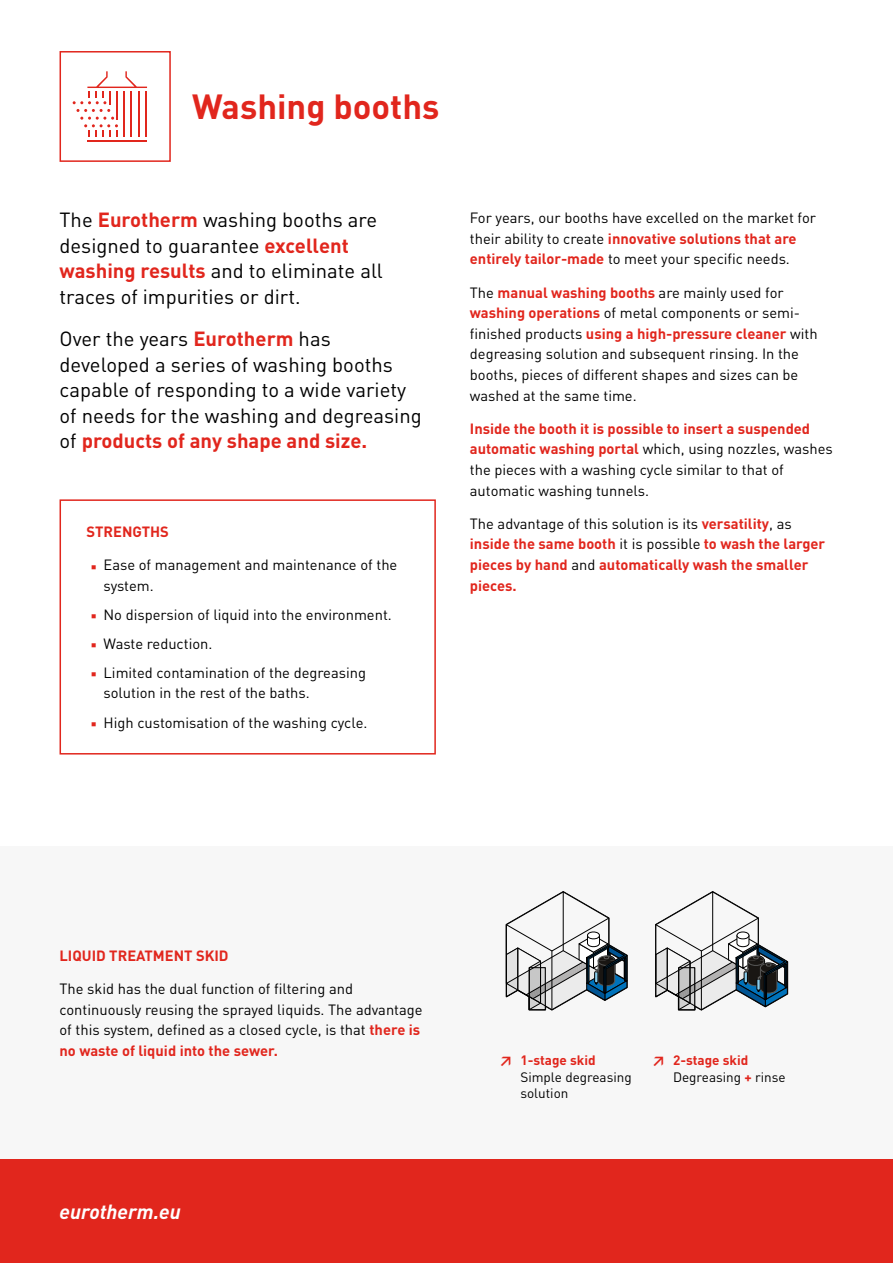
<style>
.page{position:relative;width:893px;height:1263px;background:#fff}
.page>*{position:absolute;margin:0;border:0;box-sizing:border-box;transform-origin:0 0}
.t1{font:700 34.5px "DIN Pro";color:#e1261d}
.t2{font:20.25px/25.5px "DIN Pro";color:#000}
.t3{font:italic 700 20.25px "DIN Pro";color:#fff}
.t4{font:14.7px/20.5px "DIN Pro";color:#000}
.t5{font:700 14.7px/20.5px "DIN Pro";color:#e1261d}
.t6{font:13.5px/16.5px "DIN Pro";color:#000}
.t7{font:700 13.5px "DIN Pro";color:#e1261d}
.s1{font-weight:700;color:#e1261d}
.s2{font-weight:700;font-size:27px;color:#e1261d}
.s3{font-weight:400;color:#000}
</style>
<div class="page">
<div style="left:0;top:846px;width:893px;height:417px;background:#f7f7f7"></div>
<div style="left:0;top:1159px;width:893px;height:104px;background:#e1261d"></div>
<hr style="left:87px;top:140px;width:60px;height:2px;background:#e1261d">
<svg style="left:73px;top:71px;width:74px;height:66px"></svg>
<div style="left:60px;top:51px;width:111px;height:111px;border:2px solid #e1261d"></div>
<div style="left:60px;top:499px;width:376px;height:255px;border:2px solid #e1261d"></div>
<svg style="left:506px;top:891px;width:122px;height:119px"></svg>
<svg style="left:655px;top:891px;width:133px;height:119px"></svg>
<h1 class="t1" style="left:192px;top:78px;width:249px">Washing booths</h1>
<h2 class="t2" style="left:60px;top:205px;width:325px">The <span class="s1">Eurotherm</span> washing booths are designed to guarantee <span class="s1">excellent washing results</span> and to eliminate all traces of impurities or dirt.</h2>
<h2 class="t2" style="left:60px;top:324px;width:364px">Over the years <span class="s1">Eurotherm</span> has developed a series of washing booths capable of responding to a wide variety of needs for the washing and degreasing of <span class="s1">products of any shape and size.</span></h2>
<p class="t5" style="left:87px;top:519px;width:84px">STRENGTHS</p>
<p class="t4" style="left:104px;top:553px;width:295px;text-indent:-17px"><span class="s2">⋅</span> Ease of management and maintenance of the system.</p>
<p class="t4" style="left:87px;top:598px;width:307px;line-height:29.1px"><span class="s2">⋅</span> No dispersion of liquid into the environment. <span class="s2">⋅</span> Waste reduction.<br><span class="s2">⋅</span> Limited contamination of the degreasing</p>
<p class="t4" style="left:87px;top:677px;width:282px;line-height:29.1px;text-indent:17px">solution in the rest of the baths.<br><span class="s2">⋅</span> High customisation of the washing cycle.</p>
<p class="t4" style="left:470px;top:206px;width:348px">For years, our booths have excelled on the market for their ability to create <span class="s1">innovative solutions that are entirely tailor-made</span> to meet your specific needs.</p>
<p class="t4" style="left:470px;top:281px;width:349px">The <span class="s1">manual washing booths</span> are mainly used for <span class="s1">washing operations</span> of metal components or semi&shy;finished products <span class="s1">using a high-pressure cleaner</span> with degreasing solution and subsequent rinsing. In the booths, pieces of different shapes and sizes can be washed at the same time.</p>
<p class="t4" style="left:470px;top:417px;width:364px"><span class="s1">Inside the booth it is possible to insert a suspended automatic washing portal</span> which, using nozzles, washes the pieces with a washing cycle similar to that of automatic washing tunnels.</p>
<p class="t5" style="left:470px;top:511px;width:357px"><span class="s3">The advantage of this solution is its</span> versatility<span class="s3">, as </span>inside the same booth <span class="s3">it is possible</span> to wash the larger pieces by hand <span class="s3">and</span> automatically wash the smaller pieces.</p>
<p class="t5" style="left:60px;top:943px;width:171px">LIQUID TREATMENT SKID</p>
<p class="t4" style="left:60px;top:977px;width:365px">The skid has the dual function of filtering and continuously reusing the sprayed liquids. The advantage of this system, defined as a closed cycle, is that <span class="s1">there is no waste of liquid into the sewer.</span></p>
<h2 class="t3" style="left:60px;top:1194px;width:123px">eurotherm.eu</h2>
<p class="t7" style="left:499px;top:1049px;width:98px">↗ 1-stage skid</p>
<p class="t6" style="left:520px;top:1067px;width:113px">Simple degreasing solution</p>
<p class="t6" style="left:673px;top:1051px;width:114px;text-indent:-21px"><span class="s1">↗ 2-stage skid<br></span>Degreasing <span class="s1">+</span> rinse</p>
</div>
